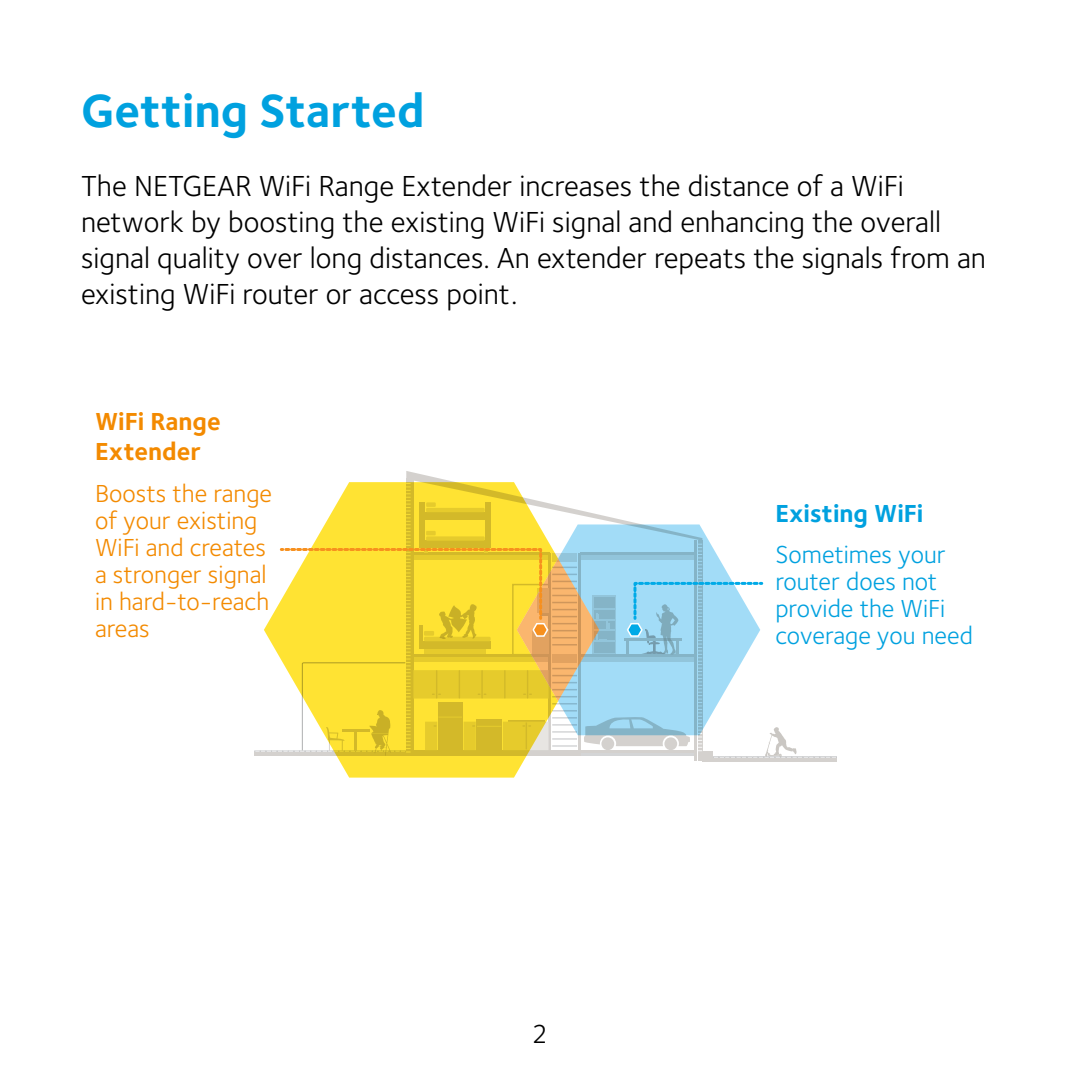
<style>
.page{position:relative;width:1080px;height:1080px;background:#fff}
.page>*{position:absolute;margin:0;border:0;box-sizing:border-box;transform-origin:0 0}
.t1{font:700 48px "Foundry Sterling";color:#00a1df}
.t2{font:30px/36px "Foundry Sterling";color:#000}
.t3{font:27px "Foundry Sterling";color:#000}
.t4{font:25.5px/27px "Foundry Sterling";color:#f38a00}
.t5{font:25.5px/27px "Foundry Sterling";color:#00a1df}
.t6{font:700 25.5px/30px "Foundry Sterling";color:#f38a00}
.t7{font:700 25.5px "Foundry Sterling";color:#00a1df}
</style>
<div class="page">
<hr style="left:702px;top:758px;width:135px;height:3px;background:#a7a29b">
<hr style="left:698px;top:541px;width:4px;height:220px;background:#d4d1ce">
<hr style="left:695px;top:541px;width:2px;height:220px;background:#a7a29b">
<div style="left:702px;top:751px;width:11px;height:9px;background:#d4d1ce"></div>
<svg style="left:338px;top:759px;width:187px;height:19px;background:#ffe543"></svg>
<svg style="left:254px;top:471px;width:583px;height:288px"></svg>
<h1 class="t1" style="left:81px;top:82px;width:345px">Getting Started</h1>
<p class="t2" style="left:81px;top:168px;width:907px">The NETGEAR WiFi Range Extender increases the distance of a WiFi network by boosting the existing WiFi signal and enhancing the overall signal quality over long distances. An extender repeats the signals from an existing WiFi router or access point.</p>
<p class="t6" style="left:95px;top:407px;width:127px">WiFi Range<br>Extender</p>
<p class="t4" style="left:95px;top:480px;width:179px">Boosts the range of your existing<br>WiFi and creates a stronger signal in hard-to-reach areas</p>
<p class="t3" style="left:532px;top:1019px;width:18px">2</p>
<p class="t7" style="left:775px;top:498px;width:150px">Existing WiFi</p>
<p class="t5" style="left:775px;top:541px;width:199px">Sometimes your router does not provide the WiFi coverage you need</p>
</div>
